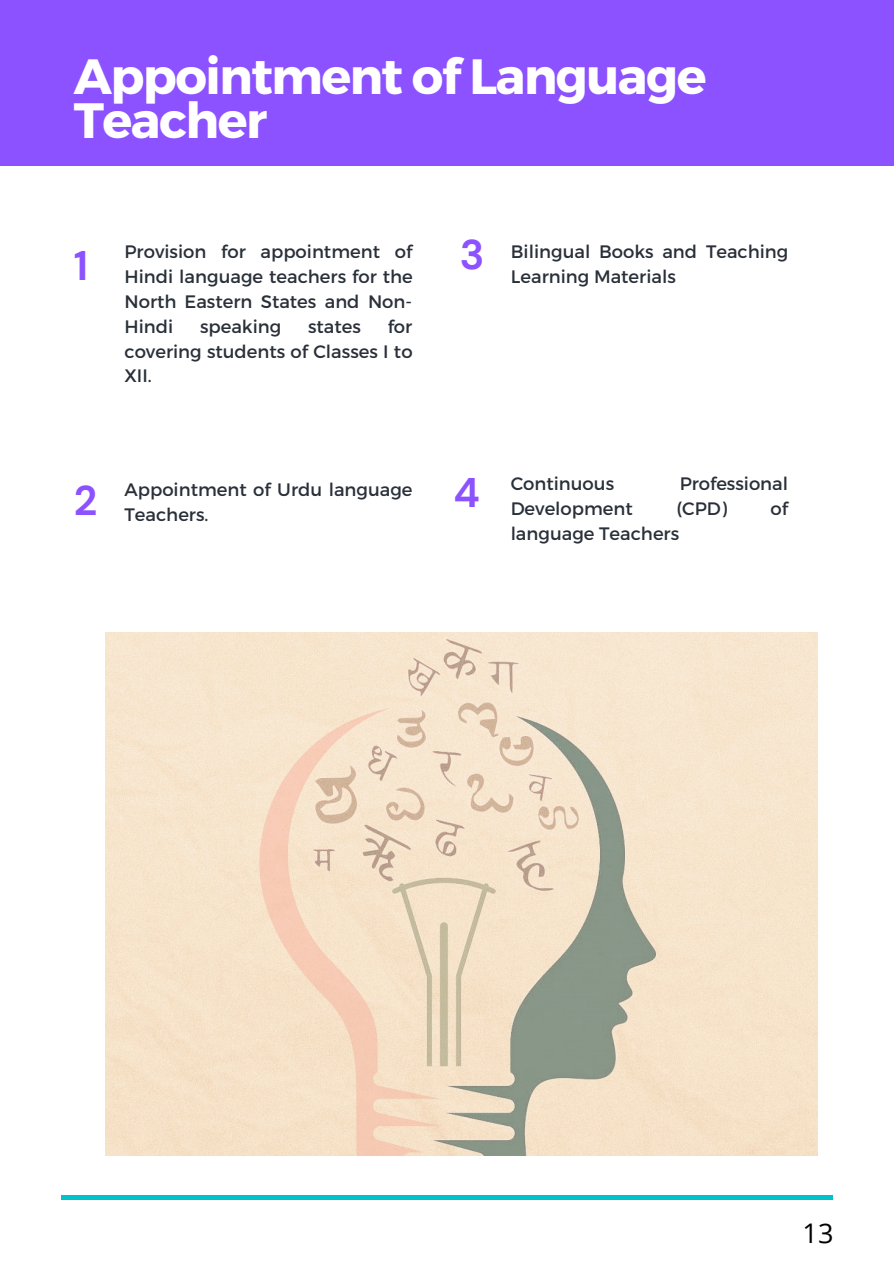
<style>
.page{position:relative;width:894px;height:1264px;background:#fff}
.page>*{position:absolute;margin:0;border:0;box-sizing:border-box;transform-origin:0 0}
.t1{font:700 49.5px/44px "Montserrat";letter-spacing:-.03em;color:#fff}
.t2{font:700 41.25px "DM Sans";color:#8c52ff}
.t3{font:27px "Open Sans";color:#000}
.t4{font:18px/24.8px "Montserrat";color:#293039;text-align:justify}
</style>
<div class="page">
<div style="left:0;top:0;width:893px;height:166px;background:#8c52ff"></div>
<hr style="left:61px;top:1195px;width:772px;height:4px;background:#00c2cb">
<img style="left:105px;top:632px;width:712px;height:523px">
<h1 class="t1" style="left:74px;top:52px;width:634px">Appointment of Language<br>Teacher</h1>
<h2 class="t2" style="left:74px;top:239px;width:16px">1</h2>
<p class="t4" style="left:124px;top:239px;width:290px">Provision for appointment of Hindi language teachers for the North Eastern States and Non-Hindi</p>
<p class="t4" style="left:200px;top:313px;width:83px">speaking</p>
<p class="t4" style="left:308px;top:313px;width:54px">states</p>
<p class="t4" style="left:124px;top:313px;width:289px;text-indent:263px">for covering students of Classes I to XII.</p>
<h2 class="t2" style="left:74px;top:474px;width:25px">2</h2>
<p class="t4" style="left:124px;top:476px;width:289px">Appointment of Urdu language<br>Teachers.</p>
<h2 class="t2" style="left:460px;top:228px;width:26px">3</h2>
<p class="t4" style="left:511px;top:239px;width:279px">Bilingual Books and Teaching<br>Learning Materials</p>
<h2 class="t2" style="left:453px;top:466px;width:28px">4</h2>
<p class="t4" style="left:510px;top:470px;width:105px">Continuous</p>
<p class="t4" style="left:679px;top:470px;width:110px">Professional</p>
<p class="t4" style="left:510px;top:495px;width:124px">Development</p>
<p class="t4" style="left:676px;top:495px;width:52px">(CPD)</p>
<p class="t4" style="left:770px;top:495px;width:19px">of</p>
<p class="t4" style="left:510px;top:520px;width:170px">language Teachers</p>
<h3 class="t3" style="left:802px;top:1213px;width:32px">13</h3>
</div>
